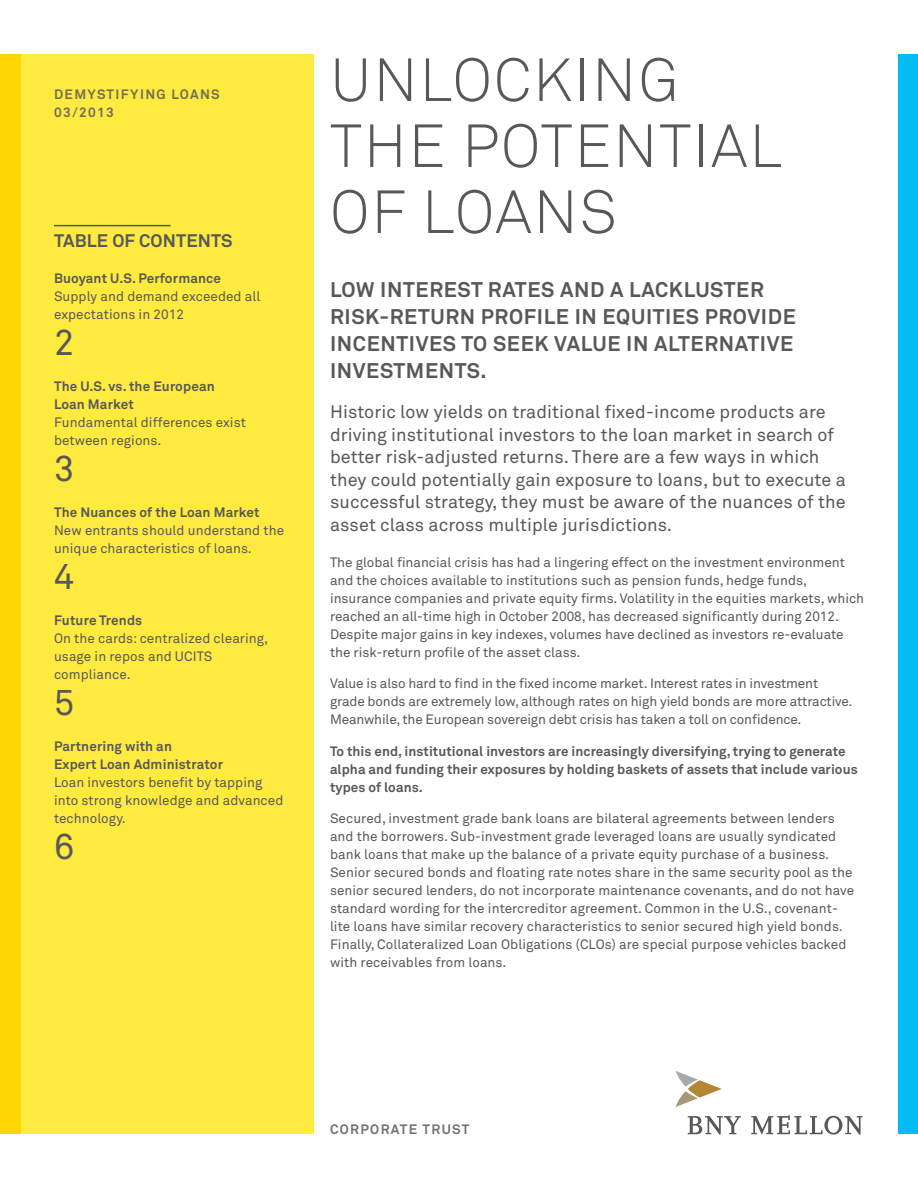
<style>
.page{position:relative;width:918px;height:1188px;background:#fff}
.page>*{position:absolute;margin:0;border:0;box-sizing:border-box;transform-origin:0 0}
.Headline_40_44{font:60px/66px "Akkurat Light Pro";letter-spacing:.03em;color:#57585a}
.Callout_Body_Copy_9{font:36px "Akkurat Pro";color:#57585a}
.Subhead_Caps_14_18{font:700 21px/27px "Akkurat Pro";letter-spacing:.03em;color:#57585a}
.Introduction_Copy_12{font:18px/22.5px "Akkurat Pro";letter-spacing:.005em;color:#57585a}
.Callout_Caps_With_Ru{font:700 18px "Akkurat Pro";letter-spacing:.01em;color:#57585a}
.Body_Copy_9_12{font:13.5px/18px "Akkurat Pro";color:#57585a}
.Callout_Body_Copy_9-2{font:13.5px/18px "Akkurat Pro";letter-spacing:.005em;color:#57585a}
.Body_Copy_9_12-2{font:700 13.5px/18px "Akkurat Pro";letter-spacing:.005em;color:#57585a}
.Callout_Subhead_9_12{font:700 13.5px/18px "Akkurat Pro";letter-spacing:.01em;color:#57585a}
.Body_Copy_9_12-3{font:700 13.5px/18px "Akkurat Pro";letter-spacing:.1em;color:#57585a}
</style>
<div class="page">
<svg style="left:688px;top:1115px;width:175px;height:20px"></svg>
<svg style="left:675px;top:1071px;width:47px;height:36px"></svg>
<div style="left:0;top:54px;width:314px;height:1080px;background:#ffeb40"></div>
<div style="left:0;top:54px;width:21px;height:1080px;background:#ffd504"></div>
<div style="left:898px;top:54px;width:20px;height:1080px;background:#01bdf2"></div>
<hr style="left:54px;top:225px;width:117px;height:1px;background:#57585a">
<p class="Body_Copy_9_12-3" style="left:54px;top:86px;width:167px">DEMYSTIFYING LOANS<br>03/2013</p>
<p class="Callout_Caps_With_Ru" style="left:54px;top:230px;width:180px">TABLE OF CONTENTS</p>
<p class="Callout_Subhead_9_12" style="left:54px;top:270px;width:169px">Buoyant U.S. Performance</p>
<p class="Callout_Body_Copy_9-2" style="left:54px;top:288px;width:208px">Supply and demand exceeded all expectations in 2012</p>
<p class="Callout_Body_Copy_9" style="left:54px;top:322px;width:22px">2</p>
<p class="Callout_Subhead_9_12" style="left:54px;top:378px;width:162px">The U.S. vs. the European<br>Loan Market</p>
<p class="Callout_Body_Copy_9-2" style="left:54px;top:414px;width:193px">Fundamental differences exist between regions.</p>
<p class="Callout_Body_Copy_9" style="left:54px;top:448px;width:22px">3</p>
<p class="Callout_Subhead_9_12" style="left:54px;top:504px;width:207px">The Nuances of the Loan Market</p>
<p class="Callout_Body_Copy_9-2" style="left:54px;top:522px;width:232px">New entrants should understand the unique characteristics of loans.</p>
<p class="Callout_Body_Copy_9" style="left:54px;top:556px;width:22px">4</p>
<p class="Callout_Subhead_9_12" style="left:54px;top:612px;width:90px">Future Trends</p>
<p class="Callout_Body_Copy_9-2" style="left:54px;top:630px;width:216px">On the cards: centralized clearing, usage in repos and UCITS compliance.</p>
<p class="Callout_Body_Copy_9" style="left:54px;top:682px;width:22px">5</p>
<p class="Callout_Subhead_9_12" style="left:54px;top:738px;width:171px">Partnering with an<br>Expert Loan Administrator</p>
<p class="Callout_Body_Copy_9-2" style="left:54px;top:774px;width:231px">Loan investors benefit by tapping into strong knowledge and advanced technology.</p>
<p class="Callout_Body_Copy_9" style="left:54px;top:826px;width:22px">6</p>
<p class="Headline_40_44" style="left:330px;top:48px;width:350px">UNLOCKING</p>
<p class="Headline_40_44" style="left:330px;top:114px;width:454px">THE POTENTIAL<br>OF LOANS</p>
<p class="Subhead_Caps_14_18" style="left:330px;top:276px;width:467px">LOW INTEREST RATES AND A LACKLUSTER<br>RISK-RETURN PROFILE IN EQUITIES PROVIDE<br>INCENTIVES TO SEEK VALUE IN ALTERNATIVE<br>INVESTMENTS.</p>
<p class="Introduction_Copy_12" style="left:330px;top:401px;width:517px">Historic low yields on traditional fixed-income products are driving institutional investors to the loan market in search of better risk-adjusted returns. There are a few ways in which they could potentially gain exposure to loans, but to execute a successful strategy, they must be aware of the nuances of the asset class across multiple jurisdictions.</p>
<p class="Body_Copy_9_12" style="left:330px;top:553px;width:536px">The global financial crisis has had a lingering effect on the investment environment and the choices available to institutions such as pension funds, hedge funds, insurance companies and private equity firms. Volatility in the equities markets, which reached an all-time high in October 2008, has decreased significantly during 2012.<br>Despite major gains in key indexes, volumes have declined as investors re-evaluate the risk-return profile of the asset class.</p>
<p class="Body_Copy_9_12" style="left:330px;top:675px;width:524px">Value is also hard to find in the fixed income market. Interest rates in investment grade bonds are extremely low, although rates on high yield bonds are more attractive.<br>Meanwhile, the European sovereign debt crisis has taken a toll on confidence.</p>
<p class="Body_Copy_9_12-2" style="left:330px;top:742px;width:529px">To this end, institutional investors are increasingly diversifying, trying to generate alpha and funding their exposures by holding baskets of assets that include various types of loans.</p>
<p class="Body_Copy_9_12" style="left:330px;top:810px;width:526px">Secured, investment grade bank loans are bilateral agreements between lenders and the borrowers. Sub-investment grade leveraged loans are usually syndicated bank loans that make up the balance of a private equity purchase of a business.<br>Senior secured bonds and floating rate notes share in the same security pool as the senior secured lenders, do not incorporate maintenance covenants, and do not have standard wording for the intercreditor agreement. Common in the U.S., covenant&shy;lite loans have similar recovery characteristics to senior secured high yield bonds.<br>Finally, Collateralized Loan Obligations (CLOs) are special purpose vehicles backed with receivables from loans.</p>
<p class="Body_Copy_9_12-3" style="left:330px;top:1120px;width:141px">CORPORATE TRUST</p>
</div>
